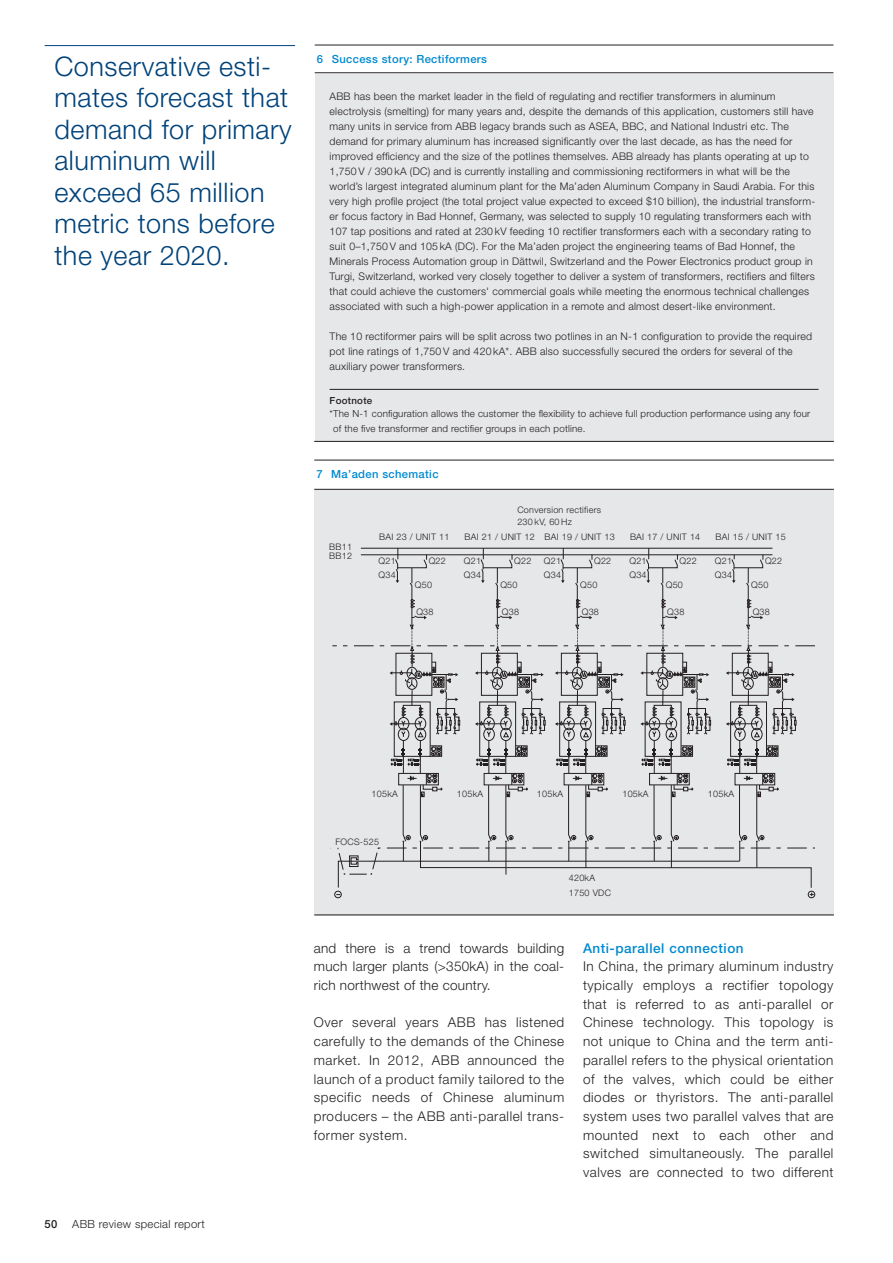
<style>
.page{position:relative;width:893px;height:1263px;background:#fff}
.page>*{position:absolute;margin:0;border:0;box-sizing:border-box;transform-origin:0 0}
.t1{font:300 27px/31.5px "Helvetica Neue";letter-spacing:.02em;color:#004279}
.t2{font:300 13.5px/18.8px "Helvetica Neue";letter-spacing:.04em;color:#231f20;text-align:justify}
.t3{font:500 13.5px "Helvetica Neue";letter-spacing:.04em;color:#0089cf}
.t4{font:500 11.25px "Helvetica Neue";letter-spacing:.03em;color:#0089cf}
.t5{font:300 11.25px "Helvetica Neue";letter-spacing:.03em;color:#231f20}
.t6{font:500 11.25px "Helvetica Neue";color:#231f20}
.t7{font:300 10.5px/15px "Helvetica Neue";letter-spacing:.02em;color:#231f20}
.t8{font:300 9.75px/15px "Helvetica Neue";letter-spacing:.02em;color:#231f20}
.t9{font:500 9.75px "Helvetica Neue";letter-spacing:.03em;color:#231f20}
.t10{font:300 9px/12px "Helvetica Neue";letter-spacing:.03em;color:#231f20}
</style>
<div class="page">
<div style="left:315px;top:74px;width:518px;height:367px;background:#e6e7e9"></div>
<hr style="left:314px;top:441px;width:520px;height:1px;background:#231f20">
<hr style="left:315px;top:72px;width:518px;height:1px;background:#231f20">
<hr style="left:315px;top:45px;width:518px;height:1px;background:#231f20">
<hr style="left:330px;top:389px;width:489px;height:1px;background:#231f20">
<div style="left:314px;top:489px;width:520px;height:426px;background:#e6e7e9"></div>
<hr style="left:314px;top:489px;width:520px;height:1px;background:#231f20">
<hr style="left:314px;top:915px;width:520px;height:1px;background:#231f20">
<hr style="left:314px;top:460px;width:520px;height:1px;background:#231f20">
<hr style="left:45px;top:45px;width:250px;height:1px;background:#004279">
<div style="left:334px;top:891px;width:7px;height:7px;border:1px solid #231f20;border-radius:50%"></div>
<div style="left:808px;top:891px;width:7px;height:7px;border:1px solid #231f20;border-radius:50%"></div>
<svg style="left:330px;top:548px;width:485px;height:348px"></svg>
<h1 class="t1" style="left:54px;top:50px;width:239px">Conservative esti&shy;mates forecast that demand for primary aluminum will exceed 65 million metric tons before the year 2020.</h1>
<p class="t4" style="left:317px;top:52px;width:172px">6 Success story: Rectiformers</p>
<p class="t7" style="left:330px;top:89px;width:487px">ABB has been the market leader in the field of regulating and rectifier transformers in aluminum electrolysis (smelting) for many years and, despite the demands of this application, customers still have many units in service from ABB legacy brands such as ASEA, BBC, and National Industri etc. The demand for primary aluminum has increased significantly over the last decade, as has the need for improved efficiency and the size of the potlines themselves. ABB already has plants operating at up to 1,750 V / 390 kA (DC) and is currently installing and commissioning rectiformers in what will be the world’s largest integrated aluminum plant for the Ma’aden Aluminum Company in Saudi Arabia. For this very high profile project (the total project value expected to exceed $10 billion), the industrial transform&shy;er focus factory in Bad Honnef, Germany, was selected to supply 10 regulating transformers each with 107 tap positions and rated at 230 kV feeding 10 rectifier transformers each with a secondary rating to suit 0–1,750 V and 105 kA (DC). For the Ma’aden project the engineering teams of Bad Honnef, the Minerals Process Automation group in Dättwil, Switzerland and the Power Electronics product group in Turgi, Switzerland, worked very closely together to deliver a system of transformers, rectifiers and filters that could achieve the customers' commercial goals while meeting the enormous technical challenges associated with such a high-power application in a remote and almost desert-like environment.</p>
<p class="t7" style="left:330px;top:329px;width:484px">The 10 rectiformer pairs will be split across two potlines in an N-1 configuration to provide the required pot line ratings of 1,750 V and 420 kA*. ABB also successfully secured the orders for several of the auxiliary power transformers.</p>
<p class="t9" style="left:330px;top:394px;width:44px">Footnote</p>
<p class="t8" style="left:333px;top:406px;width:479px;text-indent:-4px">*The N-1 configuration allows the customer the flexibility to achieve full production performance using any four of the five transformer and rectifier groups in each potline.</p>
<p class="t4" style="left:316px;top:467px;width:124px">7 Ma’aden schematic</p>
<p class="t10" style="left:329px;top:540px;width:24px">BB11</p>
<p class="t10" style="left:329px;top:549px;width:24px">BB12</p>
<p class="t10" style="left:379px;top:530px;width:72px">BAI 23 / UNIT 11</p>
<p class="t10" style="left:378px;top:554px;width:19px">Q21</p>
<p class="t10" style="left:429px;top:554px;width:19px">Q22</p>
<p class="t10" style="left:415px;top:578px;width:19px">Q50</p>
<p class="t10" style="left:416px;top:605px;width:19px">Q38</p>
<p class="t10" style="left:378px;top:569px;width:19px">Q34</p>
<p class="t10" style="left:517px;top:504px;width:85px">Conversion rectifiers<br>230 kV, 60 Hz</p>
<p class="t10" style="left:465px;top:530px;width:72px">BAI 21 / UNIT 12</p>
<p class="t10" style="left:464px;top:554px;width:19px">Q21</p>
<p class="t10" style="left:514px;top:554px;width:19px">Q22</p>
<p class="t10" style="left:500px;top:578px;width:19px">Q50</p>
<p class="t10" style="left:502px;top:605px;width:19px">Q38</p>
<p class="t10" style="left:464px;top:569px;width:19px">Q34</p>
<p class="t10" style="left:545px;top:530px;width:72px">BAI 19 / UNIT 13</p>
<p class="t10" style="left:544px;top:554px;width:19px">Q21</p>
<p class="t10" style="left:594px;top:554px;width:19px">Q22</p>
<p class="t10" style="left:580px;top:578px;width:19px">Q50</p>
<p class="t10" style="left:582px;top:605px;width:19px">Q38</p>
<p class="t10" style="left:544px;top:569px;width:19px">Q34</p>
<p class="t10" style="left:630px;top:530px;width:72px">BAI 17 / UNIT 14</p>
<p class="t10" style="left:629px;top:554px;width:19px">Q21</p>
<p class="t10" style="left:680px;top:554px;width:19px">Q22</p>
<p class="t10" style="left:666px;top:578px;width:19px">Q50</p>
<p class="t10" style="left:667px;top:605px;width:19px">Q38</p>
<p class="t10" style="left:629px;top:569px;width:19px">Q34</p>
<p class="t10" style="left:715px;top:530px;width:72px">BAI 15 / UNIT 15</p>
<p class="t10" style="left:715px;top:554px;width:19px">Q21</p>
<p class="t10" style="left:765px;top:554px;width:19px">Q22</p>
<p class="t10" style="left:751px;top:578px;width:19px">Q50</p>
<p class="t10" style="left:753px;top:605px;width:19px">Q38</p>
<p class="t10" style="left:715px;top:569px;width:19px">Q34</p>
<p class="t6" style="left:45px;top:1217px;width:14px">50</p>
<p class="t5" style="left:72px;top:1217px;width:134px">ABB review special report</p>
<p class="t10" style="left:371px;top:787px;width:28px">105kA</p>
<p class="t10" style="left:335px;top:835px;width:45px">FOCS-525</p>
<p class="t10" style="left:457px;top:787px;width:28px">105kA</p>
<p class="t10" style="left:537px;top:787px;width:28px">105kA</p>
<p class="t10" style="left:622px;top:787px;width:28px">105kA</p>
<p class="t10" style="left:569px;top:871px;width:28px">420kA</p>
<p class="t10" style="left:569px;top:886px;width:44px">1750 VDC</p>
<p class="t10" style="left:708px;top:787px;width:28px">105kA</p>
<p class="t2" style="left:314px;top:938px;width:252px">and there is a trend towards building much larger plants (&gt;350kA) in the coal&shy;rich northwest of the country.</p>
<p class="t2" style="left:314px;top:1013px;width:252px">Over several years ABB has listened carefully to the demands of the Chinese market. In 2012, ABB announced the launch of a product family tailored to the specific needs of Chinese aluminum producers – the ABB anti-parallel trans&shy;former system.</p>
<p class="t3" style="left:583px;top:940px;width:162px">Anti-parallel connection</p>
<p class="t2" style="left:583px;top:957px;width:252px">In China, the primary aluminum industry typically employs a rectifier topology that is referred to as anti-parallel or Chinese technology. This topology is not unique to China and the term anti&shy;parallel refers to the physical orientation of the valves, which could be either diodes or thyristors. The anti-parallel system uses two parallel valves that are mounted next to each other and switched simultaneously. The parallel valves are connected to two different</p>
</div>
